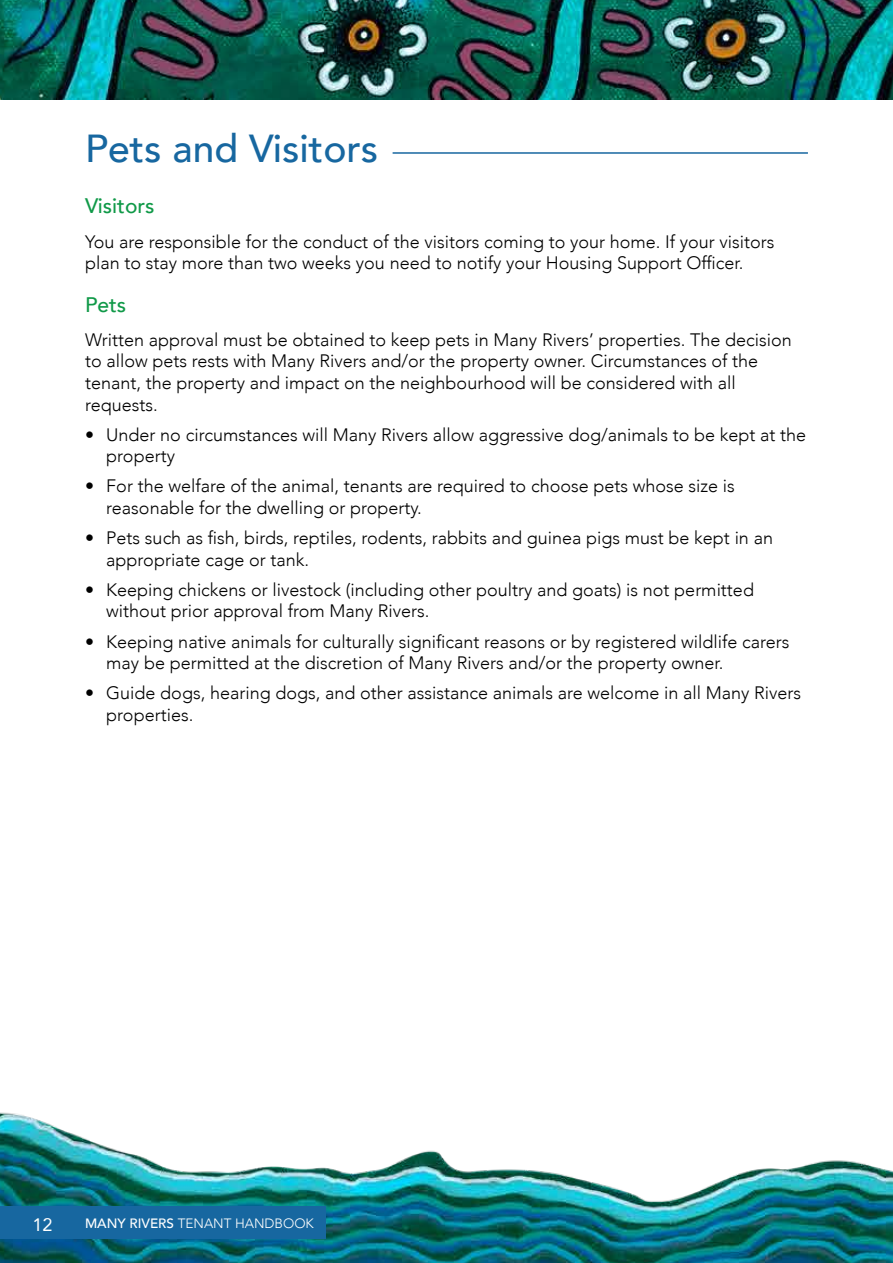
<style>
.page{position:relative;width:893px;height:1263px;background:#fff}
.page>*{position:absolute;margin:0;border:0;box-sizing:border-box;transform-origin:0 0}
.t1{font:500 39px "Avenir";color:#1767a0}
.t2{font:500 21px "Avenir";color:#109948}
.t3{font:300 18px/21.6px "Avenir";color:#000}
.t4{font:18px "Avenir";color:#fff}
.t5{font:300 13.5px "Avenir";color:#fff}
.s1{font-weight:500}
</style>
<div class="page">
<img style="left:0;top:1112px;width:893px;height:151px">
<img style="left:0;top:0;width:893px;height:99px">
<div style="left:0;top:1206px;width:326px;height:33px;background:#1767a0"></div>
<hr style="left:393px;top:152px;width:415px;height:2px;background:#1767a0">
<h1 class="t1" style="left:85px;top:115px;width:295px">Pets and Visitors</h1>
<p class="t2" style="left:85px;top:188px;width:71px">Visitors</p>
<p class="t3" style="left:85px;top:231px;width:691px">You are responsible for the conduct of the visitors coming to your home. If your visitors plan to stay more than two weeks you need to notify your Housing Support Officer.</p>
<p class="t2" style="left:85px;top:286px;width:43px">Pets</p>
<p class="t3" style="left:85px;top:329px;width:708px">Written approval must be obtained to keep pets in Many Rivers’ properties. The decision to allow pets rests with Many Rivers and/or the property owner. Circumstances of the tenant, the property and impact on the neighbourhood will be considered with all requests.</p>
<p class="t3" style="left:106px;top:424px;width:701px;text-indent:-21px">• Under no circumstances will Many Rivers allow aggressive dog/animals to be kept at the property</p>
<p class="t3" style="left:106px;top:475px;width:630px;text-indent:-21px">• For the welfare of the animal, tenants are required to choose pets whose size is reasonable for the dwelling or property.</p>
<p class="t3" style="left:106px;top:527px;width:668px;text-indent:-21px">• Pets such as fish, birds, reptiles, rodents, rabbits and guinea pigs must be kept in an appropriate cage or tank.</p>
<p class="t3" style="left:106px;top:579px;width:649px;text-indent:-21px">• Keeping chickens or livestock (including other poultry and goats) is not permitted without prior approval from Many Rivers.</p>
<p class="t3" style="left:106px;top:631px;width:685px;text-indent:-21px">• Keeping native animals for culturally significant reasons or by registered wildlife carers may be permitted at the discretion of Many Rivers and/or the property owner.</p>
<p class="t3" style="left:106px;top:682px;width:696px;text-indent:-21px">• Guide dogs, hearing dogs, and other assistance animals are welcome in all Many Rivers properties.</p>
<p class="t4" style="left:33px;top:1210px;width:22px">12</p>
<p class="t5" style="left:85px;top:1215px;width:230px"><span class="s1">MANY RIVERS</span> TENANT HANDBOOK</p>
</div>
